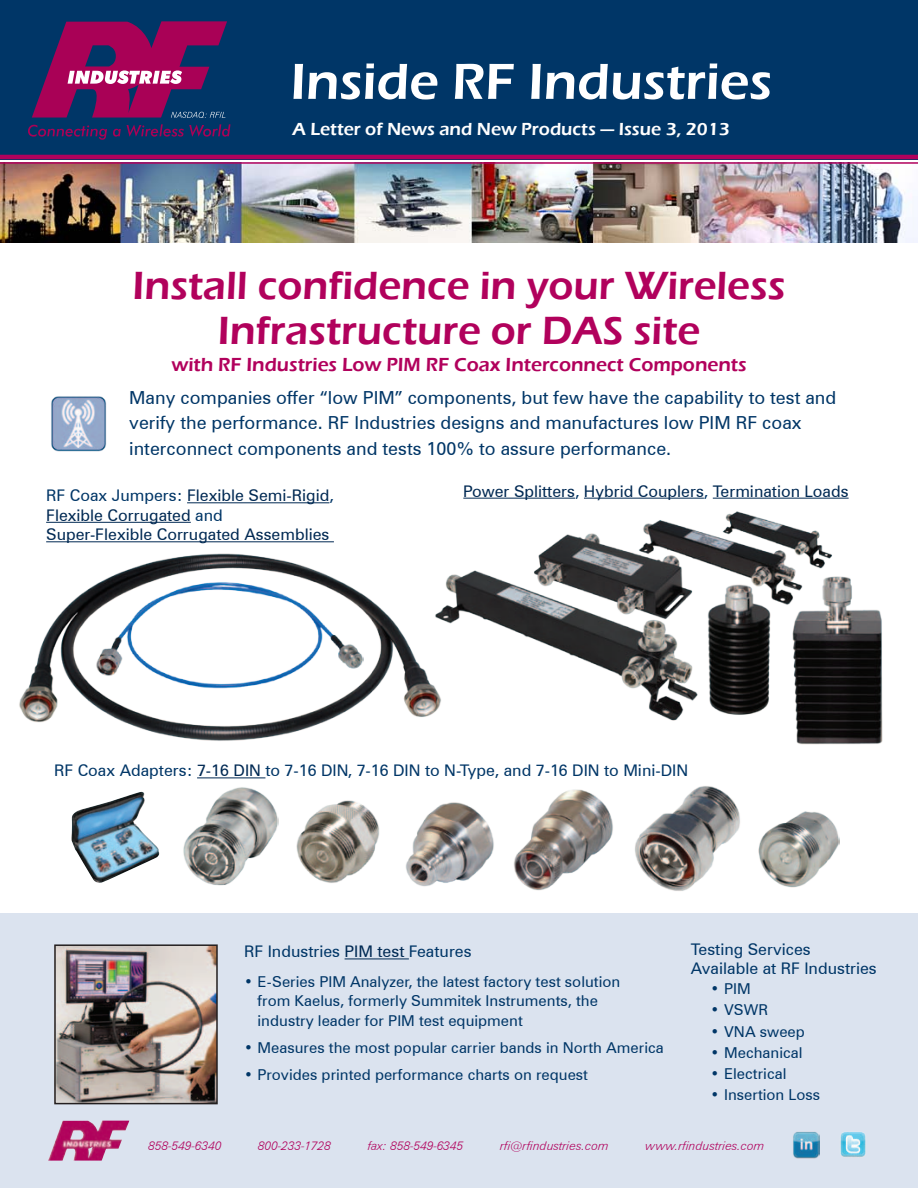
<style>
.page{position:relative;width:918px;height:1188px;background:#fff}
.page>*{position:absolute;margin:0;border:0;box-sizing:border-box;transform-origin:0 0}
.t1{font:600 52.5px "Eras ITC";color:#fff}
.Headline{font:600 40.5px/45px "Eras ITC";color:#b1015c;text-align:center}
.Subhead_2{font:600 19.5px "Eras ITC";color:#b1015c}
.Body_text{font:18px/25.5px "Zurich BT";color:#003667}
.Newsletter_Name_subh{font:600 18px "Eras ITC";color:#fff}
.t2{font:16.05px/19.5px "Zurich BT";color:#002953}
.t3{font:16.05px/19.5px "Zurich BT";color:#003667}
.t4{font:15px/19.5px "Zurich BT";color:#003667}
.Caption_Red{font:italic 300 12px "Zurich BT";color:#b1015c}
.s1{color:#003667}
.s2{color:#002953}
</style>
<div class="page">
<img style="left:0;top:164px;width:918px;height:79px">
<svg style="left:0;top:159px;width:918px;height:5px"></svg>
<div style="left:0;top:0;width:918px;height:159px;background:#003667"></div>
<svg style="left:28px;top:125px;width:79px;height:15px"></svg>
<svg style="left:113px;top:129px;width:8px;height:8px"></svg>
<svg style="left:127px;top:124px;width:103px;height:13px"></svg>
<svg style="left:32px;top:21px;width:195px;height:97px;background:#722265"></svg>
<div style="left:1px;top:914px;width:917px;height:274px;background:#dbe3ef"></div>
<hr style="left:345px;top:958px;width:64px;height:1px;background:#002953">
<img style="left:51px;top:396px;width:56px;height:56px">
<img style="left:57px;top:947px;width:158px;height:154px">
<div style="left:54px;top:944px;width:164px;height:160px;border:2px solid #231f20"></div>
<img style="left:793px;top:1132px;width:26px;height:26px">
<img style="left:840px;top:1132px;width:26px;height:25px">
<img style="left:48px;top:1121px;width:81px;height:40px">
<img style="left:19px;top:553px;width:413px;height:188px">
<img style="left:94px;top:578px;width:270px;height:113px">
<hr style="left:187px;top:502px;width:142px;height:1px;background:#002953">
<hr style="left:46px;top:522px;width:145px;height:1px;background:#002953">
<hr style="left:46px;top:541px;width:288px;height:1px;background:#002953">
<hr style="left:463px;top:498px;width:112px;height:1px;background:#002953">
<hr style="left:584px;top:498px;width:120px;height:1px;background:#002953">
<hr style="left:713px;top:498px;width:136px;height:1px;background:#002953">
<hr style="left:197px;top:777px;width:68px;height:1px;background:#002953">
<img style="left:432px;top:511px;width:451px;height:234px">
<img style="left:72px;top:792px;width:88px;height:91px">
<img style="left:406px;top:802px;width:88px;height:85px">
<img style="left:513px;top:789px;width:100px;height:102px">
<img style="left:635px;top:786px;width:105px;height:105px">
<img style="left:296px;top:800px;width:84px;height:83px">
<img style="left:759px;top:811px;width:81px;height:76px">
<img style="left:183px;top:787px;width:95px;height:98px">
<h1 class="t1" style="left:290px;top:52px;width:483px">Inside RF Industries</h1>
<p class="Newsletter_Name_subh" style="left:292px;top:119px;width:439px">A Letter of News and New Products — Issue 3, 2013</p>
<p class="Headline" style="left:133px;top:264px;width:654px">Install confidence in your Wireless<br>Infrastructure or DAS site</p>
<p class="Subhead_2" style="left:171px;top:354px;width:577px">with RF Industries Low PIM RF Coax Interconnect Components</p>
<p class="Body_text" style="left:129px;top:384px;width:709px">Many companies offer “low PIM” components, but few have the capability to test and verify the performance. RF Industries designs and manufactures low PIM RF coax interconnect components and tests 100% to assure performance.</p>
<p class="t2" style="left:46px;top:485px;width:289px"><span class="s1">RF Coax Jumpers:</span> Flexible Semi-Rigid<span class="s1">,<br></span>Flexible Corrugated <span class="s1">and<br></span>Super-Flexible Corrugated Assemblies</p>
<p class="t2" style="left:463px;top:480px;width:387px">Power Splitters<span class="s1">,</span> Hybrid Couplers<span class="s1">,</span> Termination Loads</p>
<p class="t3" style="left:54px;top:760px;width:636px">RF Coax Adapters: <span class="s2">7-16 DIN</span> to 7-16 DIN, 7-16 DIN to N-Type, and 7-16 DIN to Mini-DIN</p>
<p class="t3" style="left:244px;top:941px;width:229px">RF Industries <span class="s2">PIM test</span> Features</p>
<p class="t4" style="left:258px;top:971px;width:364px;text-indent:-14px">• E-Series PIM Analyzer, the latest factory test solution from Kaelus, formerly Summitek Instruments, the industry leader for PIM test equipment</p>
<p class="t4" style="left:244px;top:1037px;width:421px">• Measures the most popular carrier bands in North America</p>
<p class="t4" style="left:244px;top:1064px;width:345px">• Provides printed performance charts on request</p>
<p class="t3" style="left:691px;top:939px;width:188px">Testing Services<br>Available at RF Industries</p>
<p class="t4" style="left:711px;top:979px;width:42px">• PIM</p>
<p class="t4" style="left:711px;top:1000px;width:59px">• VSWR</p>
<p class="t4" style="left:711px;top:1021px;width:96px">• VNA sweep</p>
<p class="t4" style="left:711px;top:1042px;width:93px">• Mechanical</p>
<p class="t4" style="left:711px;top:1063px;width:77px">• Electrical</p>
<p class="t4" style="left:711px;top:1084px;width:111px">• Insertion Loss</p>
<p class="Caption_Red" style="left:149px;top:1138px;width:75px">858-549-6340</p>
<p class="Caption_Red" style="left:258px;top:1138px;width:75px">800-233-1728</p>
<p class="Caption_Red" style="left:368px;top:1138px;width:97px">fax: 858-549-6345</p>
<p class="Caption_Red" style="left:500px;top:1138px;width:110px">rfi@rfindustries.com</p>
<p class="Caption_Red" style="left:646px;top:1138px;width:121px">www.rfindustries.com</p>
<p class="Caption_Red" style="left:155px;top:1138px;width:75px">858-549-6340</p>
<p class="Caption_Red" style="left:265px;top:1138px;width:75px">8 0-2 3-1728</p>
<p class="Caption_Red" style="left:375px;top:1138px;width:97px">fax: 858-549-6345</p>
<p class="Caption_Red" style="left:507px;top:1138px;width:110px">rfi@rfindustries.com</p>
<p class="Caption_Red" style="left:652px;top:1138px;width:121px">www.rfindustries.com</p>
</div>
